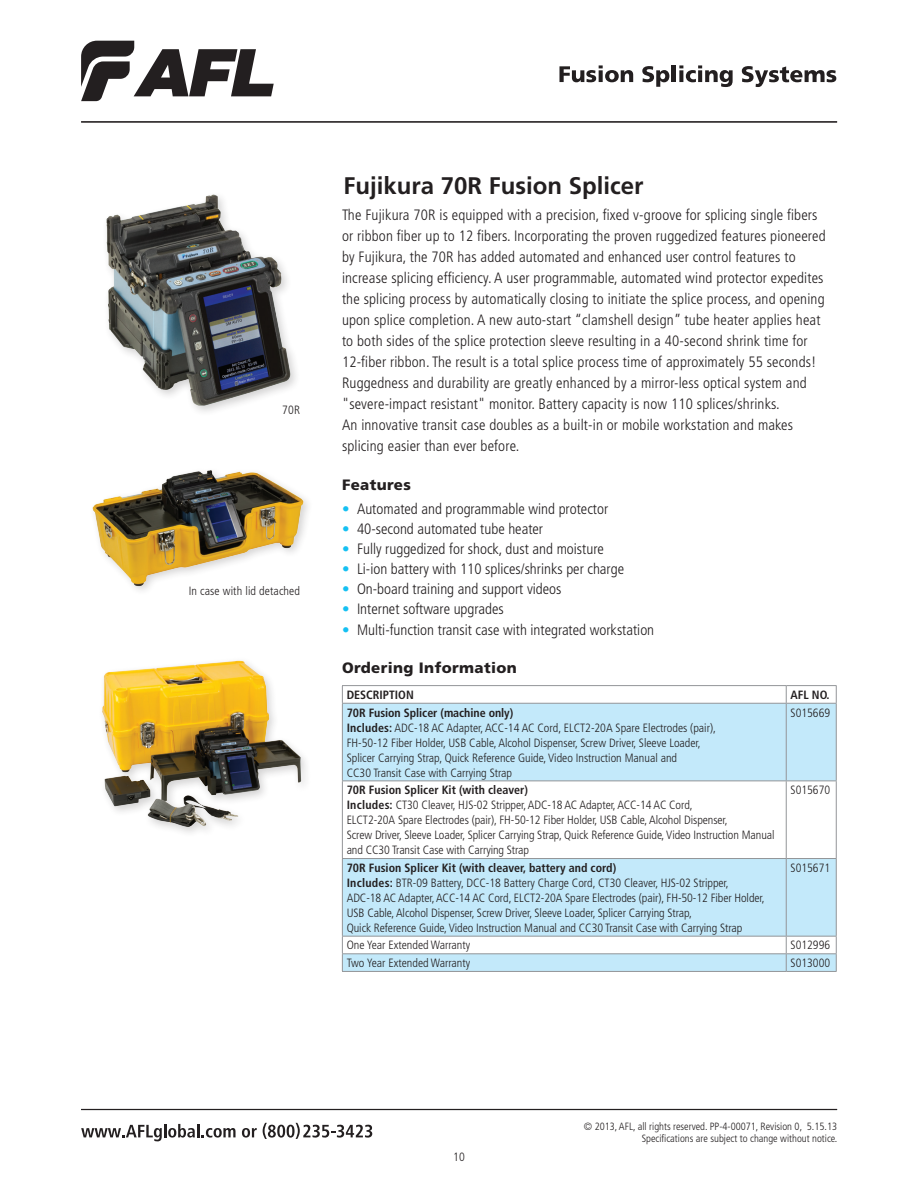
<style>
.page{position:relative;width:918px;height:1188px;background:#fff}
.page>*{position:absolute;margin:0;border:0;box-sizing:border-box;transform-origin:0 0}
.t1{font:700 24px "Frutiger LT Std";color:#231f20}
.t2{font:300 condensed 15px/21px "Frutiger LT Std";letter-spacing:.01em;color:#231f20}
.t3{font:900 15px "Frutiger LT Std";letter-spacing:.025em;color:#231f20}
.t4{font:300 condensed 12px/15px "Frutiger LT Std";letter-spacing:-.005em;color:#231f20}
.t5{font:700 condensed 12px "Frutiger LT Std";color:#231f20}
.t6{font:300 condensed 10.5px/12px "Frutiger LT Std";color:#231f20;text-align:right}
.s1{color:#15c0f2}
.s2{font-weight:700}
</style>
<div class="page">
<svg style="left:559px;top:65px;width:74px;height:17px"></svg>
<svg style="left:642px;top:66px;width:27px;height:21px"></svg>
<hr style="left:672px;top:65px;width:4px;height:17px;background:#231f20">
<svg style="left:679px;top:65px;width:54px;height:22px"></svg>
<svg style="left:742px;top:66px;width:94px;height:21px"></svg>
<svg style="left:81px;top:1124px;width:155px;height:17px"></svg>
<svg style="left:242px;top:1128px;width:15px;height:10px"></svg>
<svg style="left:263px;top:1123px;width:109px;height:16px"></svg>
<hr style="left:81px;top:121px;width:756px;height:1px;background:#231f20">
<hr style="left:81px;top:1109px;width:756px;height:1px;background:#231f20">
<svg style="left:81px;top:41px;width:193px;height:60px"></svg>
<img style="left:106px;top:194px;width:190px;height:218px">
<img style="left:92px;top:470px;width:216px;height:121px">
<img style="left:102px;top:660px;width:204px;height:173px">
<svg style="left:343px;top:686px;width:493px;height:17px"></svg>
<svg style="left:343px;top:704px;width:493px;height:267px;fill:#c3e9fa"></svg>
<hr style="left:342px;top:685px;width:444px;height:1px;background:#939598">
<svg style="left:342px;top:686px;width:1px;height:17px"></svg>
<hr style="left:786px;top:685px;width:51px;height:1px;background:#939598">
<svg style="left:786px;top:686px;width:1px;height:17px"></svg>
<svg style="left:836px;top:686px;width:1px;height:17px"></svg>
<hr style="left:342px;top:703px;width:444px;height:1px;background:#939598">
<hr style="left:342px;top:704px;width:1px;height:77px;background:#939598">
<hr style="left:786px;top:703px;width:51px;height:1px;background:#939598">
<hr style="left:786px;top:704px;width:1px;height:77px;background:#939598">
<hr style="left:836px;top:704px;width:1px;height:77px;background:#939598">
<hr style="left:342px;top:781px;width:444px;height:1px;background:#939598">
<hr style="left:342px;top:781px;width:1px;height:77px;background:#939598">
<hr style="left:786px;top:781px;width:51px;height:1px;background:#939598">
<hr style="left:786px;top:781px;width:1px;height:77px;background:#939598">
<hr style="left:836px;top:781px;width:1px;height:77px;background:#939598">
<hr style="left:342px;top:858px;width:444px;height:1px;background:#939598">
<hr style="left:342px;top:859px;width:1px;height:77px;background:#939598">
<hr style="left:786px;top:858px;width:51px;height:1px;background:#939598">
<hr style="left:786px;top:859px;width:1px;height:77px;background:#939598">
<hr style="left:836px;top:859px;width:1px;height:77px;background:#939598">
<hr style="left:342px;top:936px;width:444px;height:1px;background:#939598">
<hr style="left:786px;top:936px;width:51px;height:1px;background:#939598">
<hr style="left:342px;top:953px;width:444px;height:1px;background:#939598">
<svg style="left:342px;top:937px;width:1px;height:34px"></svg>
<hr style="left:786px;top:953px;width:51px;height:1px;background:#939598">
<svg style="left:786px;top:937px;width:1px;height:34px"></svg>
<svg style="left:836px;top:937px;width:1px;height:34px"></svg>
<hr style="left:342px;top:971px;width:444px;height:1px;background:#939598">
<hr style="left:786px;top:971px;width:51px;height:1px;background:#939598">
<p class="t4" style="left:282px;top:402px;width:19px">70R</p>
<p class="t4" style="left:189px;top:584px;width:113px">In case with lid detached</p>
<h1 class="t1" style="left:344px;top:172px;width:302px">Fujikura 70R Fusion Splicer</h1>
<p class="t2" style="left:342px;top:204px;width:485px">The Fujikura 70R is equipped with a precision, fixed v-groove for splicing single fibers or ribbon fiber up to 12 fibers. Incorporating the proven ruggedized features pioneered by Fujikura, the 70R has added automated and enhanced user control features to increase splicing efficiency. A user programmable, automated wind protector expedites the splicing process by automatically closing to initiate the splice process, and opening upon splice completion. A new auto-start “clamshell design” tube heater applies heat to both sides of the splice protection sleeve resulting in a 40-second shrink time for 12-fiber ribbon. The result is a total splice process time of approximately 55 seconds!<br>Ruggedness and durability are greatly enhanced by a mirror-less optical system and "severe-impact resistant" monitor. Battery capacity is now 110 splices/shrinks.<br>An innovative transit case doubles as a built-in or mobile workstation and makes splicing easier than ever before.</p>
<p class="t3" style="left:342px;top:475px;width:71px">Features</p>
<p class="t2" style="left:342px;top:498px;width:268px"><span class="s1">•</span> Automated and programmable wind protector</p>
<p class="t2" style="left:342px;top:518px;width:203px"><span class="s1">•</span> 40-second automated tube heater</p>
<p class="t2" style="left:342px;top:539px;width:263px"><span class="s1">•</span> Fully ruggedized for shock, dust and moisture</p>
<p class="t2" style="left:342px;top:559px;width:284px"><span class="s1">•</span> Li-ion battery with 110 splices/shrinks per charge</p>
<p class="t2" style="left:342px;top:579px;width:221px"><span class="s1">•</span> On-board training and support videos</p>
<p class="t2" style="left:342px;top:599px;width:163px"><span class="s1">•</span> Internet software upgrades</p>
<p class="t2" style="left:342px;top:619px;width:314px"><span class="s1">•</span> Multi-function transit case with integrated workstation</p>
<p class="t3" style="left:342px;top:658px;width:176px">Ordering Information</p>
<p class="t5" style="left:347px;top:688px;width:69px">DESCRIPTION</p>
<p class="t5" style="left:791px;top:688px;width:41px">AFL NO.</p>
<p class="t4" style="left:347px;top:705px;width:371px"><span class="s2">70R Fusion Splicer (machine only)<br>Includes:</span> ADC-18 AC Adapter, ACC-14 AC Cord, ELCT2-20A Spare Electrodes (pair), FH-50-12 Fiber Holder, USB Cable, Alcohol Dispenser, Screw Driver, Sleeve Loader, Splicer Carrying Strap, Quick Reference Guide, Video Instruction Manual and<br>CC30 Transit Case with Carrying Strap</p>
<p class="t4" style="left:791px;top:705px;width:41px">S015669</p>
<p class="t4" style="left:347px;top:783px;width:429px"><span class="s2">70R Fusion Splicer Kit (with cleaver)<br>Includes:</span> CT30 Cleaver, HJS-02 Stripper, ADC-18 AC Adapter, ACC-14 AC Cord,<br>ELCT2-20A Spare Electrodes (pair), FH-50-12 Fiber Holder, USB Cable, Alcohol Dispenser,<br>Screw Driver, Sleeve Loader, Splicer Carrying Strap, Quick Reference Guide, Video Instruction Manual and CC30 Transit Case with Carrying Strap</p>
<p class="t4" style="left:791px;top:783px;width:41px">S015670</p>
<p class="t4" style="left:347px;top:860px;width:419px"><span class="s2">70R Fusion Splicer Kit (with cleaver, battery and cord)<br>Includes:</span> BTR-09 Battery, DCC-18 Battery Charge Cord, CT30 Cleaver, HJS-02 Stripper, ADC-18 AC Adapter, ACC-14 AC Cord, ELCT2-20A Spare Electrodes (pair), FH-50-12 Fiber Holder, USB Cable, Alcohol Dispenser, Screw Driver, Sleeve Loader, Splicer Carrying Strap,<br>Quick Reference Guide, Video Instruction Manual and CC30 Transit Case with Carrying Strap</p>
<p class="t4" style="left:791px;top:860px;width:41px">S015671</p>
<p class="t4" style="left:347px;top:938px;width:125px">One Year Extended Warranty</p>
<p class="t4" style="left:791px;top:938px;width:41px">S012996</p>
<p class="t4" style="left:347px;top:956px;width:125px">Two Year Extended Warranty</p>
<p class="t4" style="left:791px;top:956px;width:41px">S013000</p>
<p class="t4" style="left:453px;top:1150px;width:13px">10</p>
<p class="t6" style="left:584px;top:1121px;width:255px">© 2013, AFL, all rights reserved. PP-4-00071, Revision 0, 5.15.13<br>Specifications are subject to change without notice.</p>
</div>
